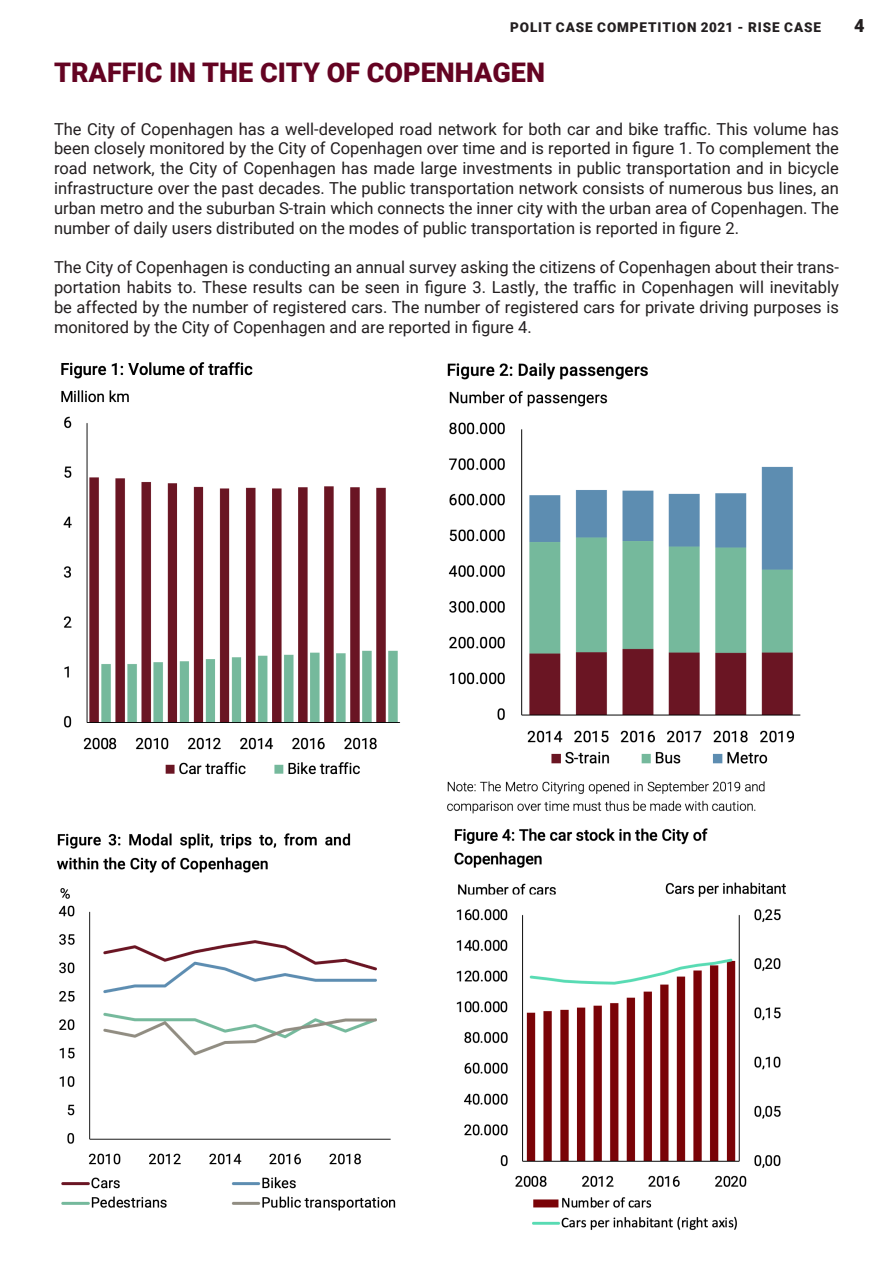
<style>
.page{position:relative;width:893px;height:1263px;background:#fff}
.page>*{position:absolute;margin:0;border:0;box-sizing:border-box;transform-origin:0 0}
.t1{font:900 27px "Roboto";color:#640322}
.t2{font:900 18px "Roboto";color:#231f20}
.t3{font:16.5px/19.8px "Roboto";color:#231f20;text-align:justify}
.t4{font:900 13.5px "Roboto";letter-spacing:.065em;color:#231f20}
</style>
<div class="page">
<img style="left:454px;top:828px;width:332px;height:402px">
<img style="left:61px;top:362px;width:340px;height:413px">
<img style="left:447px;top:362px;width:354px;height:452px">
<img style="left:57px;top:833px;width:339px;height:378px">
<p class="t4" style="left:510px;top:18px;width:312px">POLIT CASE COMPETITION 2021 - RISE CASE</p>
<p class="t2" style="left:854px;top:13px;width:12px">4</p>
<p class="t1" style="left:54px;top:54px;width:492px">TRAFFIC IN THE CITY OF COPENHAGEN</p>
<p class="t3" style="left:54px;top:118px;width:786px">The City of Copenhagen has a well-developed road network for both car and bike traffic. This volume has been closely monitored by the City of Copenhagen over time and is reported in figure 1. To complement the road network, the City of Copenhagen has made large investments in public transportation and in bicycle infrastructure over the past decades. The public transportation network consists of numerous bus lines, an urban metro and the suburban S-train which connects the inner city with the urban area of Copenhagen. The number of daily users distributed on the modes of public transportation is reported in figure 2.</p>
<p class="t3" style="left:54px;top:257px;width:786px">The City of Copenhagen is conducting an annual survey asking the citizens of Copenhagen about their trans&shy;portation habits to. These results can be seen in figure 3. Lastly, the traffic in Copenhagen will inevitably be affected by the number of registered cars. The number of registered cars for private driving purposes is monitored by the City of Copenhagen and are reported in figure 4.</p>
</div>
